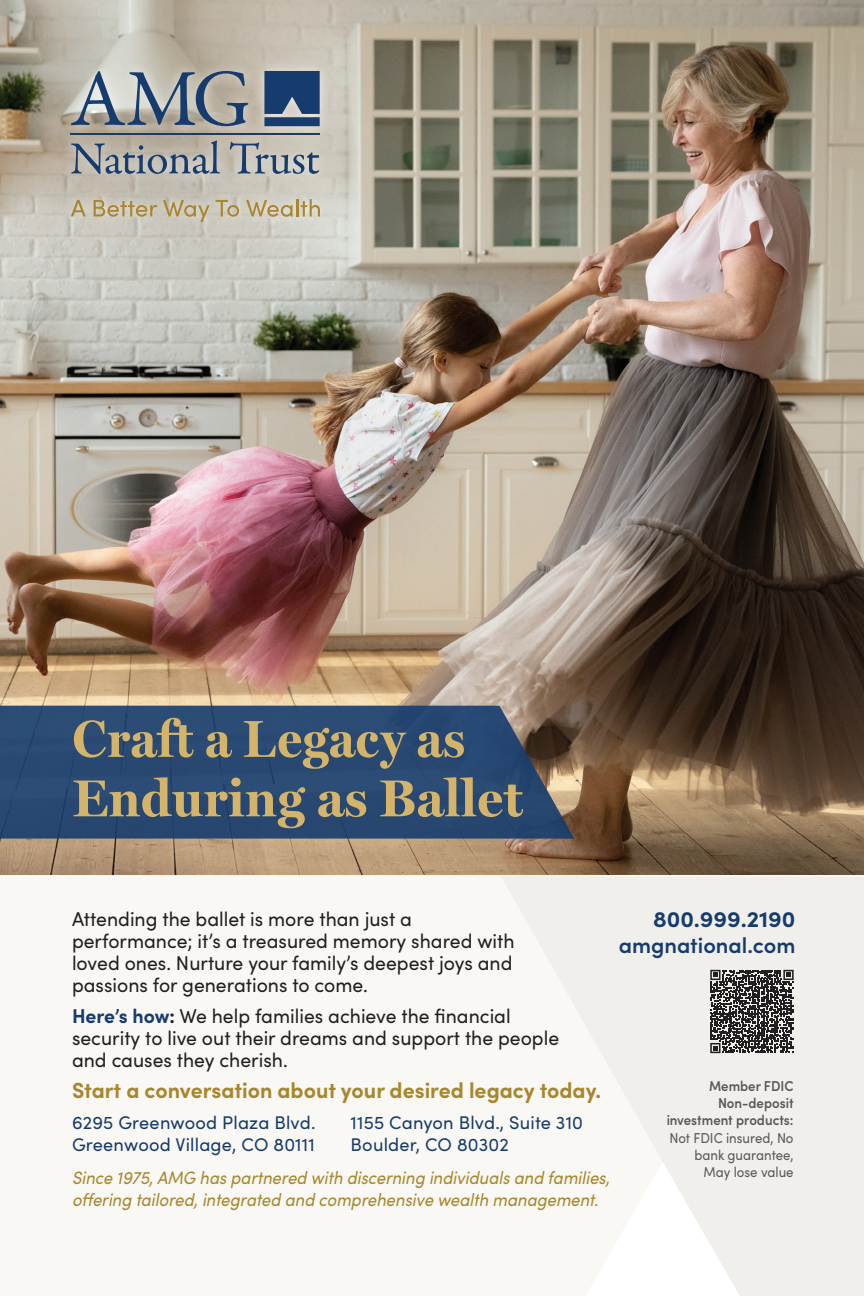
<style>
.page{position:relative;width:864px;height:1296px;background:#fff}
.page>*{position:absolute;margin:0;border:0;box-sizing:border-box;transform-origin:0 0}
.t1{font:700 52.4px/59.4px "Miller Display";letter-spacing:.02em;color:#d3b46a}
.t2{font:700 22.4px "Sofia Pro";color:#163c6d}
.t3{font:700 22px "Sofia Pro";color:#a9862d}
.t4{font:600 22px "Sofia Pro";color:#163c6d}
.t5{font:20px/22px "Sofia Pro";color:#231f20}
.t6{font:18.4px/22px "Sofia Pro";letter-spacing:.01em;color:#163c6d}
.t7{font:italic 18px/22px "Sofia Pro";color:#a9862d;scale:.92 1}
.t8{font:14.4px/17.2px "Sofia Pro";color:#231f20;text-align:right;scale:.92 1}
.t9{font:600 14.4px/17.2px "Sofia Pro";color:#231f20;text-align:right;scale:.92 1}
.s1{font-weight:700;color:#163c6d}
.s2{font-weight:700}
</style>
<div class="page">
<img style="left:0;top:0;width:864px;height:876px">
<svg style="left:0;top:706px;width:574px;height:133px"></svg>
<div style="left:0;top:876px;width:864px;height:420px;background:#faf8f4"></div>
<svg style="left:587px;top:1163px;width:152px;height:133px"></svg>
<div style="left:59px;top:58px;width:274px;height:128px;background:#fff;opacity:.75"></div>
<hr style="left:71px;top:133px;width:249px;height:1px;background:#163c6d">
<svg style="left:264px;top:71px;width:56px;height:55px"></svg>
<svg style="left:71px;top:140px;width:149px;height:34px"></svg>
<svg style="left:230px;top:142px;width:89px;height:32px"></svg>
<svg style="left:71px;top:71px;width:177px;height:55px"></svg>
<div style="left:59px;top:187px;width:274px;height:47px;background:#fff;opacity:.75"></div>
<svg style="left:71px;top:200px;width:15px;height:17px"></svg>
<svg style="left:94px;top:200px;width:63px;height:17px"></svg>
<svg style="left:163px;top:200px;width:47px;height:22px"></svg>
<svg style="left:216px;top:200px;width:23px;height:17px"></svg>
<svg style="left:246px;top:199px;width:74px;height:18px"></svg>
<svg style="left:710px;top:970px;width:84px;height:83px"></svg>
<h1 class="t1" style="left:73px;top:709px;width:451px">Craft a Legacy as<br>Enduring as Ballet</h1>
<p class="t5" style="left:72px;top:907px;width:444px">Attending the ballet is more than just a performance; it’s a treasured memory shared with loved ones. Nurture your family’s deepest joys and passions for generations to come.</p>
<p class="t5" style="left:72px;top:1004px;width:489px"><span class="s1">Here’s how</span><span class="s2">:</span> We help families achieve the financial security to live out their dreams and support the people and causes they cherish.</p>
<p class="t3" style="left:72px;top:1073px;width:531px">Start a conversation about your desired legacy today.</p>
<p class="t6" style="left:72px;top:1110px;width:245px">6295 Greenwood Plaza Blvd.<br>Greenwood Village, CO 80111</p>
<p class="t6" style="left:351px;top:1110px;width:234px">1155 Canyon Blvd., Suite 310<br>Boulder, CO 80302</p>
<p class="t7" style="left:72px;top:1165px;width:586px">Since 1975, AMG has partnered with discerning individuals and families, offering tailored, integrated and comprehensive wealth management.</p>
<p class="t2" style="left:653px;top:902px;width:144px">800.999.2190</p>
<p class="t4" style="left:619px;top:929px;width:178px">amgnational.com</p>
<p class="t9" style="left:666px;top:1076px;width:140px">Member FDIC<br>Non-deposit investment products:</p>
<p class="t8" style="left:669px;top:1128px;width:137px">Not FDIC insured, No bank guarantee,<br>May lose value</p>
</div>
